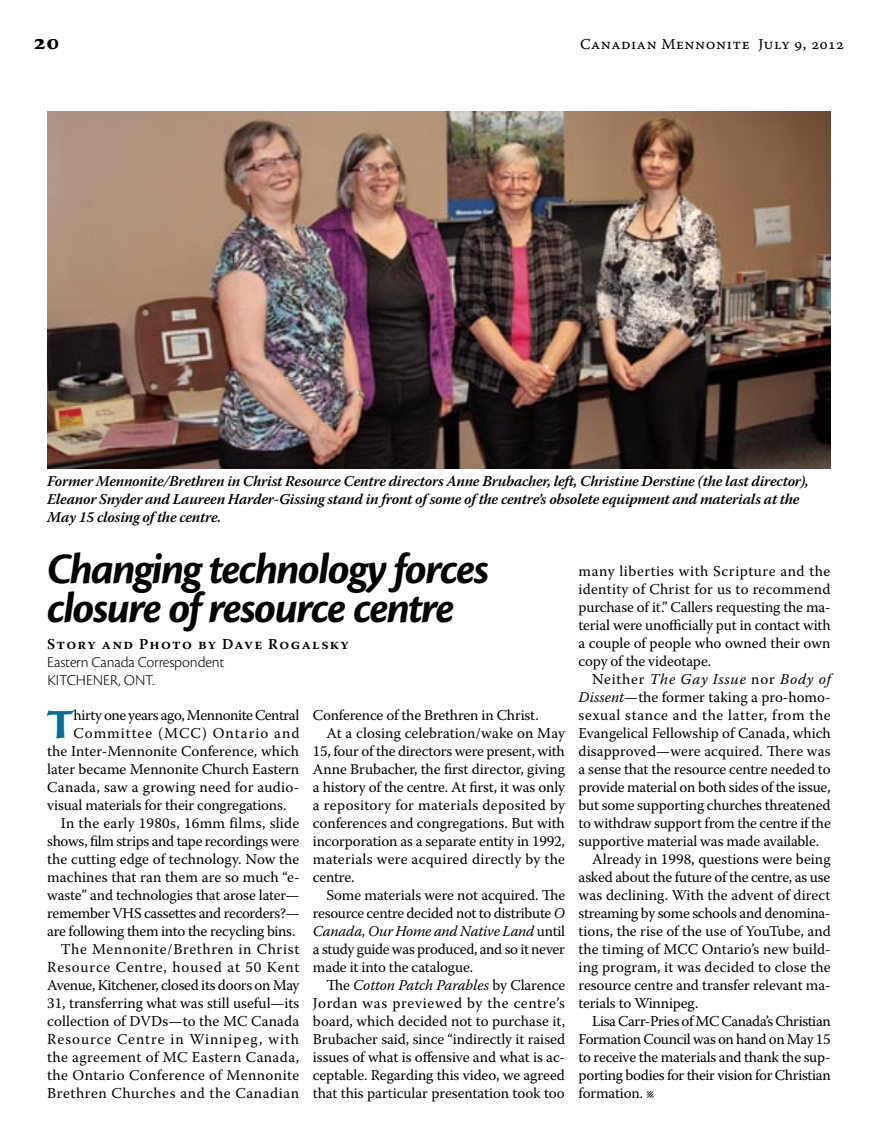
<style>
.page{position:relative;width:878px;height:1148px;background:#fff}
.page>*{position:absolute;margin:0;border:0;box-sizing:border-box;transform-origin:0 0}
.t1{font:italic 700 45px/39px "Cronos Pro";letter-spacing:-.04em;color:#000}
.t2{font:700 40.65px "Sava Pro";color:#00719d}
.t3{font:700 21px "Sava Pro";color:#000}
.t4{font:300 15.75px/18px "Cronos Pro";letter-spacing:-.01em;color:#000}
.t5{font:15px/18px "Warnock Pro";color:#000;text-align:justify}
.t6{font:italic 600 15px/18px "Warnock Pro";letter-spacing:-.015em;color:#000}
.t7{font:15px "Warnock Pro";letter-spacing:-.025em;color:#000}
.t8{font:15px "Warnock Pro";letter-spacing:-.02em;color:#000}
.t9{font:15px "Warnock Pro";letter-spacing:.02em;color:#000}
.t10{font:15px "Warnock Pro";letter-spacing:.025em;color:#000}
.t11{font:italic 15px "Warnock Pro";letter-spacing:-.005em;color:#000}
.t12{font:15px "Warnock Pro";letter-spacing:.045em;color:#000}
.t13{font:15px "Warnock Pro";letter-spacing:.065em;color:#000}
.t14{font:15px "Warnock Pro";letter-spacing:-.03em;color:#000}
.t15{font:15px "Warnock Pro";letter-spacing:.04em;color:#000}
.t16{font:15px "Warnock Pro";letter-spacing:.035em;color:#000}
.t17{font:15px "Warnock Pro";letter-spacing:.055em;color:#000}
.t18{font:15px "Warnock Pro Capt";letter-spacing:.035em;color:#000}
.t19{font:600 15px "Warnock Pro";letter-spacing:.09em;color:#000}
.t20{font:italic 15px "Warnock Pro";letter-spacing:.05em;color:#000}
.s1{font-style:italic}
.s2{font-style:normal}
</style>
<div class="page">
<img style="left:47px;top:112px;width:783px;height:356px">
<h3 class="t3" style="left:34px;top:28px;width:27px">20</h3>
<p class="t18" style="left:580px;top:35px;width:265px">Canadian Mennonite July 9, 2012</p>
<p class="t6" style="left:47px;top:472px;width:762px">Former Mennonite/Brethren in Christ Resource Centre directors Anne Brubacher, left, Christine Derstine (the last director),<br>Eleanor Snyder and Laureen Harder-Gissing stand in front of some of the centre’s obsolete equipment and materials at the<br>May 15 closing of the centre.</p>
<h1 class="t1" style="left:47px;top:550px;width:444px">Changing technology forces closure of resource centre</h1>
<p class="t19" style="left:47px;top:635px;width:303px">Story and Photo by Dave Rogalsky</p>
<p class="t4" style="left:47px;top:653px;width:179px">Eastern Canada Correspondent<br>Kitchener, Ont.</p>
<h2 class="t2" style="left:47px;top:697px;width:28px">T</h2>
<p class="t14" style="left:74px;top:706px;width:227px">hirty one years ago, Mennonite Central</p>
<p class="t5" style="left:313px;top:706px;width:227px">Conference of the Brethren in Christ.</p>
<p class="t5" style="left:326px;top:724px;width:240px">At a closing celebration/wake on May</p>
<p class="t5" style="left:313px;top:742px;width:253px">15, four of the directors were present, with</p>
<p class="t5" style="left:313px;top:760px;width:253px">Anne Brubacher, the first director, giving</p>
<p class="t5" style="left:313px;top:778px;width:254px">a history of the centre. At first, it was only</p>
<p class="t9" style="left:313px;top:796px;width:254px">a repository for materials deposited by</p>
<p class="t5" style="left:313px;top:814px;width:253px">conferences and congregations. But with</p>
<p class="t5" style="left:313px;top:832px;width:253px">incorporation as a separate entity in 1992,</p>
<p class="t9" style="left:313px;top:850px;width:254px">materials were acquired directly by the</p>
<p class="t5" style="left:313px;top:868px;width:43px">centre.</p>
<p class="t5" style="left:326px;top:886px;width:240px">Some materials were not acquired. The</p>
<p class="t8" style="left:313px;top:904px;width:254px">resource centre decided not to distribute <span class="s1">O</span></p>
<p class="t11" style="left:313px;top:922px;width:254px">Canada, Our Home and Native Land <span class="s2">until</span></p>
<p class="t7" style="left:313px;top:940px;width:253px">a study guide was produced, and so it never</p>
<p class="t5" style="left:313px;top:958px;width:162px">made it into the catalogue.</p>
<p class="t11" style="left:326px;top:976px;width:240px"><span class="s2">The</span> Cotton Patch Parables <span class="s2">by Clarence</span></p>
<p class="t12" style="left:313px;top:994px;width:254px">Jordan was previewed by the centre’s</p>
<p class="t5" style="left:313px;top:1012px;width:254px">board, which decided not to purchase it,</p>
<p class="t5" style="left:313px;top:1030px;width:254px">Brubacher said, since “indirectly it raised</p>
<p class="t5" style="left:313px;top:1048px;width:254px">issues of what is offensive and what is ac-</p>
<p class="t5" style="left:313px;top:1066px;width:253px">ceptable. Regarding this video, we agreed</p>
<p class="t5" style="left:313px;top:1084px;width:253px">that this particular presentation took too</p>
<p class="t13" style="left:74px;top:724px;width:227px">Committee (MCC) Ontario and</p>
<p class="t5" style="left:47px;top:742px;width:253px">the Inter-Mennonite Conference, which</p>
<p class="t5" style="left:47px;top:760px;width:253px">later became Mennonite Church Eastern</p>
<p class="t10" style="left:47px;top:778px;width:253px">Canada, saw a growing need for audio-</p>
<p class="t5" style="left:47px;top:796px;width:241px">visual materials for their congregations.</p>
<p class="t9" style="left:61px;top:814px;width:240px">In the early 1980s, 16mm films, slide</p>
<p class="t7" style="left:47px;top:832px;width:253px">shows, film strips and tape recordings were</p>
<p class="t5" style="left:47px;top:850px;width:254px">the cutting edge of technology. Now the</p>
<p class="t5" style="left:47px;top:868px;width:254px">machines that ran them are so much “e-</p>
<p class="t5" style="left:47px;top:886px;width:254px">waste” and technologies that arose later—</p>
<p class="t8" style="left:47px;top:904px;width:254px">remember VHS cassettes and recorders?—</p>
<p class="t8" style="left:47px;top:922px;width:250px">are following them into the recycling bins.</p>
<p class="t12" style="left:61px;top:940px;width:240px">The Mennonite/Brethren in Christ</p>
<p class="t17" style="left:47px;top:958px;width:254px">Resource Centre, housed at 50 Kent</p>
<p class="t7" style="left:47px;top:976px;width:254px">Avenue, Kitchener, closed its doors on May</p>
<p class="t5" style="left:47px;top:994px;width:253px">31, transferring what was still useful—its</p>
<p class="t5" style="left:47px;top:1012px;width:253px">collection of DVDs—to the MC Canada</p>
<p class="t13" style="left:47px;top:1030px;width:253px">Resource Centre in Winnipeg, with</p>
<p class="t10" style="left:47px;top:1048px;width:253px">the agreement of MC Eastern Canada,</p>
<p class="t10" style="left:47px;top:1066px;width:253px">the Ontario Conference of Mennonite</p>
<p class="t16" style="left:47px;top:1084px;width:253px">Brethren Churches and the Canadian</p>
<p class="t5" style="left:578px;top:562px;width:253px">many liberties with Scripture and the identity of Christ for us to recommend purchase of it.” Callers requesting the ma&shy;terial were unofficially put in contact with a couple of people who owned their own copy of the videotape.</p>
<p class="t20" style="left:592px;top:670px;width:240px"><span class="s2">Neither</span> The Gay Issue <span class="s2">nor</span> Body of</p>
<p class="t5" style="left:578px;top:688px;width:253px"><span class="s1">Dissent</span>—the former taking a pro-homo-</p>
<p class="t15" style="left:578px;top:706px;width:254px">sexual stance and the latter, from the</p>
<p class="t5" style="left:578px;top:724px;width:254px">Evangelical Fellowship of Canada, which</p>
<p class="t5" style="left:578px;top:742px;width:253px">disapproved—were acquired. There was</p>
<p class="t5" style="left:578px;top:760px;width:253px">a sense that the resource centre needed to</p>
<p class="t5" style="left:578px;top:778px;width:253px">provide material on both sides of the issue,</p>
<p class="t5" style="left:578px;top:796px;width:253px">but some supporting churches threatened</p>
<p class="t5" style="left:578px;top:814px;width:254px">to withdraw support from the centre if the</p>
<p class="t5" style="left:578px;top:832px;width:242px">supportive material was made available.</p>
<p class="t5" style="left:592px;top:850px;width:240px">Already in 1998, questions were being</p>
<p class="t5" style="left:578px;top:868px;width:253px">asked about the future of the centre, as use</p>
<p class="t5" style="left:578px;top:886px;width:253px">was declining. With the advent of direct</p>
<p class="t8" style="left:578px;top:904px;width:253px">streaming by some schools and denomina-</p>
<p class="t5" style="left:578px;top:922px;width:254px">tions, the rise of the use of YouTube, and</p>
<p class="t5" style="left:578px;top:940px;width:253px">the timing of MCC Ontario’s new build-</p>
<p class="t5" style="left:578px;top:958px;width:253px">ing program, it was decided to close the</p>
<p class="t5" style="left:578px;top:976px;width:253px">resource centre and transfer relevant ma-</p>
<p class="t5" style="left:578px;top:994px;width:121px">terials to Winnipeg.</p>
<p class="t7" style="left:592px;top:1012px;width:240px">Lisa Carr-Pries of MC Canada’s Christian</p>
<p class="t7" style="left:578px;top:1030px;width:253px">Formation Council was on hand on May 15</p>
<p class="t5" style="left:578px;top:1048px;width:253px">to receive the materials and thank the sup-</p>
<p class="t7" style="left:578px;top:1066px;width:254px">porting bodies for their vision for Christian</p>
<p class="t5" style="left:578px;top:1084px;width:76px">formation. l</p>
</div>
